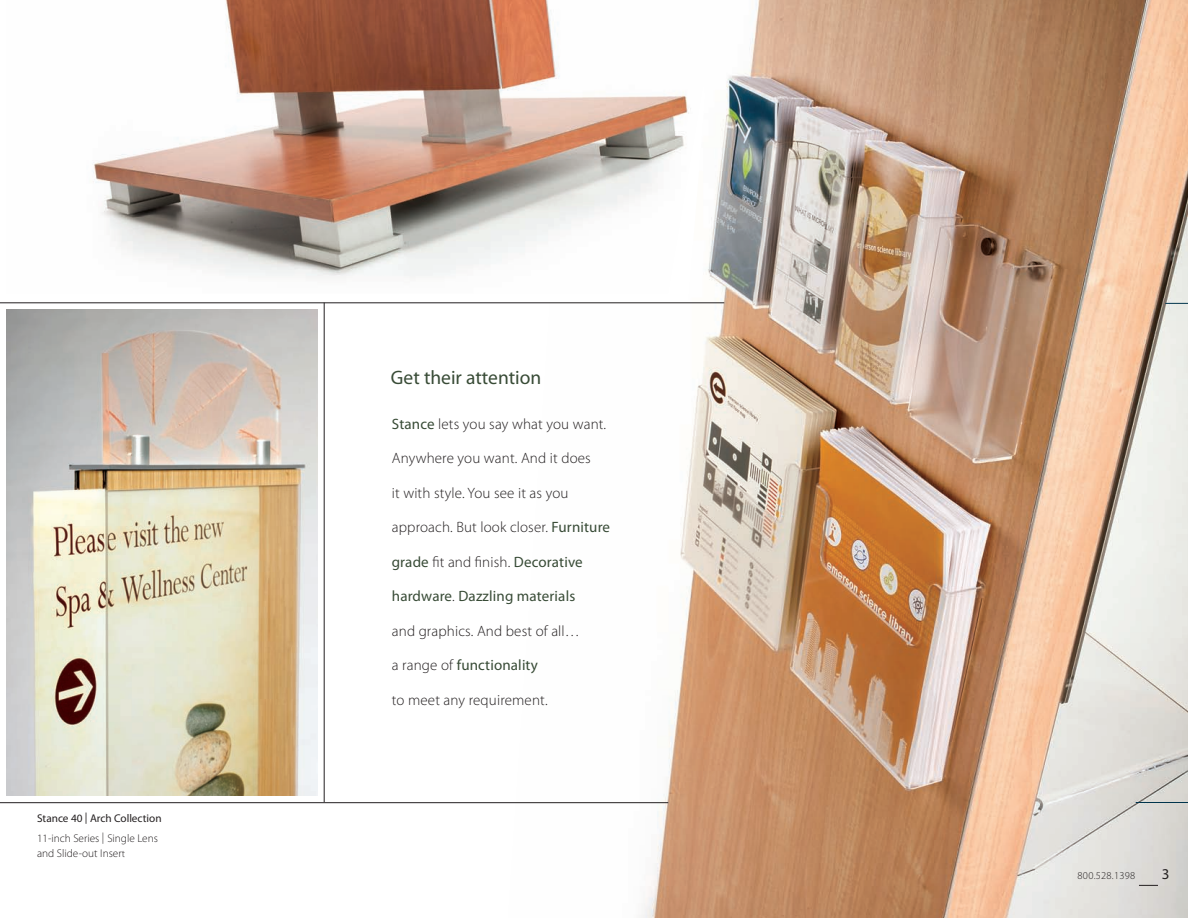
<style>
.page{position:relative;width:1188px;height:918px;background:#fff}
.page>*{position:absolute;margin:0;border:0;box-sizing:border-box;transform-origin:0 0}
.t1{font:19.5px "Myriad Pro";color:#384b36}
.t2{font:300 15px "Myriad Pro";letter-spacing:.01em;color:#231f20}
.t3{font:15px "Myriad Pro";letter-spacing:.01em;color:#384b36}
.t4{font:15px "Myriad Pro";color:#231f20}
.t5{font:300 11.25px/15px "Myriad Pro";color:#231f20}
.t6{font:11.25px "Myriad Pro";color:#231f20}
.t7{font:300 10.5px "Myriad Pro";letter-spacing:.025em;color:#231f20}
.s1{font-size:10.5px}
.s2{font-weight:400;color:#384b36}
.s3{font-weight:300;color:#231f20}
</style>
<div class="page">
<img style="left:7px;top:309px;width:310px;height:486px">
<img style="left:93px;top:0;width:415px;height:278px">
<img style="left:508px;top:0;width:680px;height:918px">
<hr style="left:0;top:303px;width:724px;height:1px;background:#231f20">
<hr style="left:0;top:802px;width:668px;height:1px;background:#231f20">
<hr style="left:324px;top:303px;width:1px;height:499px;background:#231f20">
<hr style="left:1136px;top:802px;width:52px;height:1px;background:#00344c">
<svg style="left:1165px;top:303px;width:23px;height:1px"></svg>
<svg style="left:1139px;top:885px;width:19px;height:1px"></svg>
<p class="t6" style="left:37px;top:811px;width:126px">Stance 40 | Arch Collection</p>
<p class="t5" style="left:37px;top:830px;width:122px">11-inch Series | Single Lens and Slide-out Inser<span class="s1">t</span></p>
<h1 class="t1" style="left:391px;top:365px;width:152px">Get their attention</h1>
<p class="t2" style="left:392px;top:415px;width:216px"><span class="s2">Stance</span> lets you say what you want.</p>
<p class="t2" style="left:392px;top:449px;width:200px">Anywhere you want. And it does</p>
<p class="t2" style="left:392px;top:484px;width:178px">it with style. You see it as you</p>
<p class="t2" style="left:392px;top:518px;width:220px">approach. But look closer. <span class="s2">Furniture</span></p>
<p class="t3" style="left:392px;top:552px;width:192px">grade <span class="s3">fit and finish.</span> Decorative</p>
<p class="t3" style="left:392px;top:587px;width:185px">hardware<span class="s3">.</span> Dazzling materials</p>
<p class="t2" style="left:392px;top:622px;width:189px">and graphics. And best of all…</p>
<p class="t3" style="left:392px;top:656px;width:148px"><span class="s3">a range of</span> functionality</p>
<p class="t2" style="left:392px;top:691px;width:157px">to meet any requirement.</p>
<p class="t7" style="left:1078px;top:869px;width:59px">800.528.1398</p>
<p class="t4" style="left:1162px;top:865px;width:9px">3</p>
</div>
